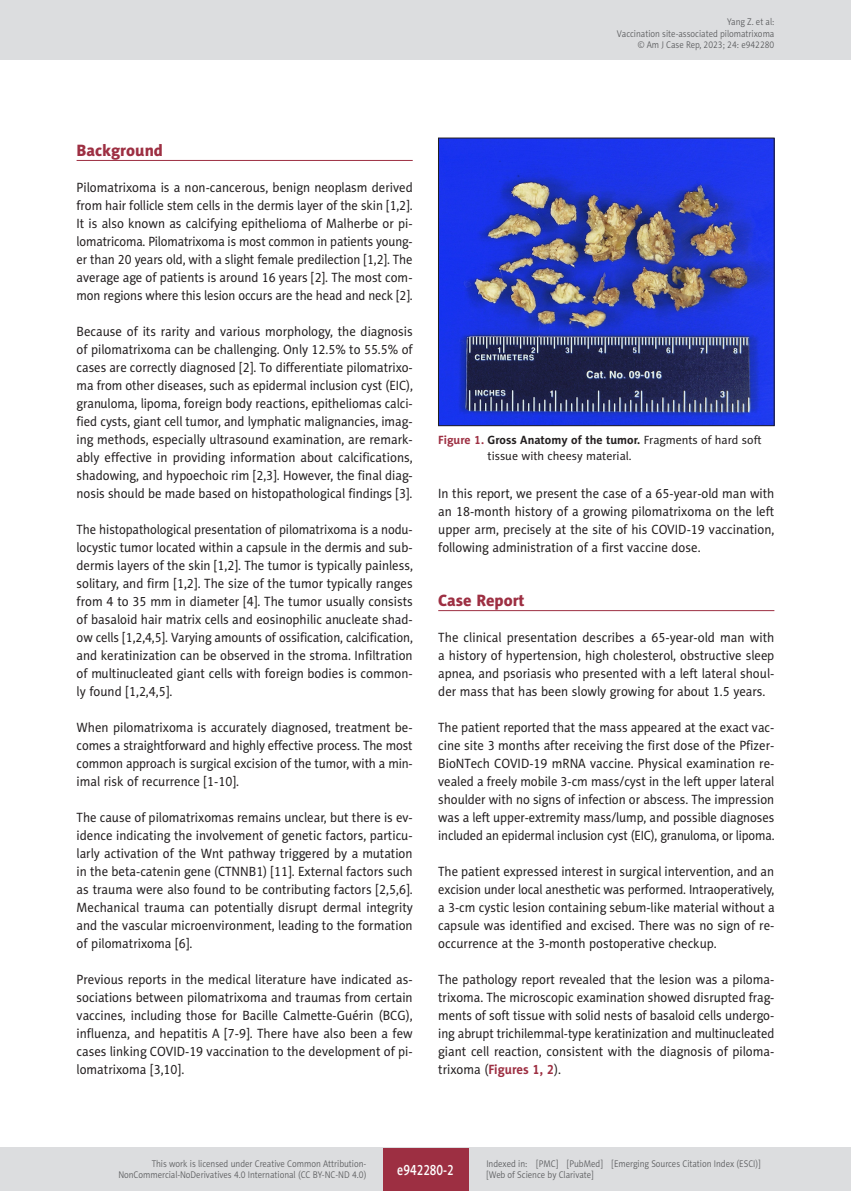
<style>
.page{position:relative;width:851px;height:1191px;background:#fff}
.page>*{position:absolute;margin:0;border:0;box-sizing:border-box;transform-origin:0 0}
.AJCR_Headline_1{font:16.5px "Naomi Sans EFN Heavy";color:#9d2f42}
.t1{font:15px "Naomi Sans EFN Medium";color:#fff;scale:.8 1}
.AJCR_Body{font:13.5px/18px "Naomi Sans EFN";color:#231f20;text-align:justify;scale:.95 1}
.AJCR_Body-2{font:13.5px/18px "Naomi Sans EFN";color:#231f20;text-align:justify;scale:.94 1}
.AJCR_Body-3{font:13.5px/18px "Naomi Sans EFN";color:#231f20;text-align:justify;scale:.93 1}
.AJCR_Rycina_tytul{font:12px/15.8px "Naomi Sans EFN";color:#231f20}
.t2{font:9.75px/11.2px "Naomi Sans EFN Light";color:#57585a;text-align:right;scale:.9 1}
.s1{font-weight:700;color:#9d2f42}
.s2{font-weight:700}
</style>
<div class="page">
<hr style="left:77px;top:160px;width:335px;height:1px;background:#9d2f42">
<hr style="left:438px;top:610px;width:336px;height:1px;background:#9d2f42">
<img style="left:440px;top:140px;width:332px;height:284px">
<div style="left:438px;top:138px;width:336px;height:288px;border:1px solid #231f20"></div>
<div style="left:0;top:0;width:850px;height:60px;background:#dcdddf"></div>
<hr style="left:850px;top:0;width:1px;height:60px;background:#dcdddf">
<div style="left:0;top:1148px;width:850px;height:43px;background:#dcdddf"></div>
<div style="left:383px;top:1147px;width:85px;height:43px;background:#9d2f42"></div>
<p class="t2" style="left:617px;top:16px;width:176px">Yang Z. et al:<br>Vaccination site-associated pilomatrixoma © Am J Case Rep, 2023; 24: e942280</p>
<p class="AJCR_Headline_1" style="left:77px;top:140px;width:88px">Background</p>
<p class="AJCR_Body" style="left:77px;top:178px;width:355px">Pilomatrixoma is a non-cancerous, benign neoplasm derived from hair follicle stem cells in the dermis layer of the skin [1,2].<br>It is also known as calcifying epithelioma of Malherbe or pi&shy;lomatricoma. Pilomatrixoma is most common in patients young&shy;er than 20 years old, with a slight female predilection [1,2]. The average age of patients is around 16 years [2]. The most com&shy;mon regions where this lesion occurs are the head and neck [2].</p>
<p class="AJCR_Body" style="left:77px;top:322px;width:355px">Because of its rarity and various morphology, the diagnosis of pilomatrixoma can be challenging. Only 12.5% to 55.5% of cases are correctly diagnosed [2]. To differentiate pilomatrixo&shy;ma from other diseases, such as epidermal inclusion cyst (EIC), granuloma, lipoma, foreign body reactions, epitheliomas calci&shy;fied cysts, giant cell tumor, and lymphatic malignancies, imag&shy;ing methods, especially ultrasound examination, are remark&shy;ably effective in providing information about calcifications, shadowing, and hypoechoic rim [2,3]. However, the final diag&shy;nosis should be made based on histopathological findings [3].</p>
<p class="AJCR_Body-3" style="left:77px;top:520px;width:363px">The histopathological presentation of pilomatrixoma is a nodu&shy;locystic tumor located within a capsule in the dermis and sub&shy;dermis layers of the skin [1,2]. The tumor is typically painless, solitary, and firm [1,2]. The size of the tumor typically ranges from 4 to 35 mm in diameter [4]. The tumor usually consists of basaloid hair matrix cells and eosinophilic anucleate shad&shy;ow cells [1,2,4,5]. Varying amounts of ossification, calcification, and keratinization can be observed in the stroma. Infiltration of multinucleated giant cells with foreign bodies is common&shy;ly found [1,2,4,5].</p>
<p class="AJCR_Body" style="left:77px;top:718px;width:355px">When pilomatrixoma is accurately diagnosed, treatment be&shy;comes a straightforward and highly effective process. The most common approach is surgical excision of the tumor, with a min&shy;imal risk of recurrence [1-10].</p>
<p class="AJCR_Body" style="left:77px;top:808px;width:355px">The cause of pilomatrixomas remains unclear, but there is ev&shy;idence indicating the involvement of genetic factors, particu&shy;larly activation of the Wnt pathway triggered by a mutation in the beta-catenin gene (CTNNB1) [11]. External factors such as trauma were also found to be contributing factors [2,5,6].<br>Mechanical trauma can potentially disrupt dermal integrity and the vascular microenvironment, leading to the formation of pilomatrixoma [6].</p>
<p class="AJCR_Body" style="left:77px;top:970px;width:355px">Previous reports in the medical literature have indicated as&shy;sociations between pilomatrixoma and traumas from certain vaccines, including those for Bacille Calmette-Guérin (BCG), influenza, and hepatitis A [7-9]. There have also been a few cases linking COVID-19 vaccination to the development of pi&shy;lomatrixoma [3,10].</p>
<p class="AJCR_Rycina_tytul" style="left:487px;top:432px;width:276px;text-indent:-49px"><span class="s1">Figure 1.</span> <span class="s2">Gross Anatomy of the tumor.</span> Fragments of hard soft tissue with cheesy material.</p>
<p class="AJCR_Body" style="left:438px;top:484px;width:355px">In this report, we present the case of a 65-year-old man with an 18-month history of a growing pilomatrixoma on the left upper arm, precisely at the site of his COVID-19 vaccination, following administration of a first vaccine dose.</p>
<p class="AJCR_Headline_1" style="left:438px;top:590px;width:88px">Case Report</p>
<p class="AJCR_Body" style="left:438px;top:628px;width:355px">The clinical presentation describes a 65-year-old man with a history of hypertension, high cholesterol, obstructive sleep apnea, and psoriasis who presented with a left lateral shoul&shy;der mass that has been slowly growing for about 1.5 years.</p>
<p class="AJCR_Body-2" style="left:438px;top:718px;width:359px">The patient reported that the mass appeared at the exact vac&shy;cine site 3 months after receiving the first dose of the Pfizer-BioNTech COVID-19 mRNA vaccine. Physical examination re&shy;vealed a freely mobile 3-cm mass/cyst in the left upper lateral shoulder with no signs of infection or abscess. The impression was a left upper-extremity mass/lump, and possible diagnoses included an epidermal inclusion cyst (EIC), granuloma, or lipoma.</p>
<p class="AJCR_Body-2" style="left:438px;top:862px;width:359px">The patient expressed interest in surgical intervention, and an excision under local anesthetic was performed. Intraoperatively, a 3-cm cystic lesion containing sebum-like material without a capsule was identified and excised. There was no sign of re&shy;occurrence at the 3-month postoperative checkup.</p>
<p class="AJCR_Body" style="left:438px;top:970px;width:355px">The pathology report revealed that the lesion was a piloma&shy;trixoma. The microscopic examination showed disrupted frag&shy;ments of soft tissue with solid nests of basaloid cells undergo&shy;ing abrupt trichilemmal-type keratinization and multinucleated giant cell reaction, consistent with the diagnosis of piloma&shy;trixoma (<span class="s1">Figures 1, 2</span>).</p>
<p class="t2" style="left:118px;top:1158px;width:277px">This work is licensed under Creative Common Attribution-<br>NonCommercial-NoDerivatives 4.0 International (CC BY-NC-ND 4.0)</p>
<p class="t1" style="left:397px;top:1160px;width:72px">e942280-2</p>
<p class="t2" style="left:486px;top:1158px;width:306px;text-align:left">Indexed in: [PMC] [PubMed] [Emerging Sources Citation Index (ESCI)] [Web of Science by Clarivate]</p>
</div>
